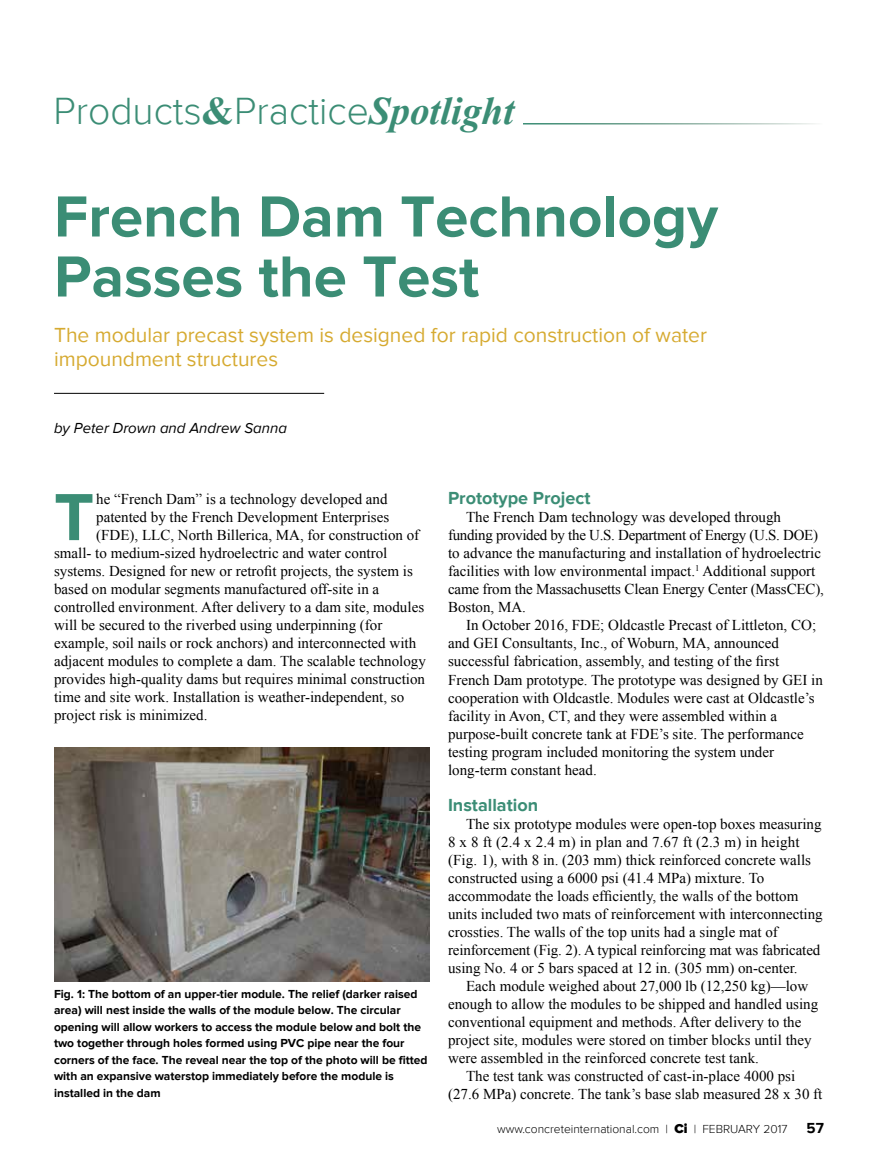
<style>
.page{position:relative;width:878px;height:1175px;background:#fff}
.page>*{position:absolute;margin:0;border:0;box-sizing:border-box;transform-origin:0 0}
.t1{font:700 69px "Proxima Nova";color:#3b8d75}
.t2{font:700 60px/60px "Proxima Nova";color:#3b8d75}
.t3{font:300 39px "Proxima Nova";color:#3b8d75}
.t4{font:21px/24px "Proxima Nova";color:#d6aa31}
.t5{font:700 18px "Proxima Nova";color:#3b8d75}
.t6{font:15px/18px "Times New Roman";color:#000}
.t7{font:italic 15px "Proxima Nova";color:#000}
.t8{font:700 15px "Proxima Nova";color:#000}
.t9{font:700 12px/16.5px "Proxima Nova";color:#000}
.t10{font:300 12px "Proxima Nova";color:#000}
.s1{font-family:"Times New Roman";font-weight:700}
.s2{font-family:"Times New Roman";font-weight:700;font-style:italic}
.s3{font-weight:900;font-size:13.5px}
</style>
<div class="page">
<hr style="left:54px;top:393px;width:270px;height:1px;background:#000">
<img style="left:54px;top:747px;width:376px;height:234px">
<h3 class="t3" style="left:53px;top:94px;width:462px">Products<span class="s1">&amp;</span>Practice<span class="s2">Spotlight</span></h3>
<h2 class="t2" style="left:54px;top:190px;width:665px">French Dam Technology<br>Passes the Test</h2>
<h3 class="t4" style="left:54px;top:324px;width:654px">The modular precast system is designed for rapid construction of water impoundment structures</h3>
<p class="t7" style="left:54px;top:421px;width:234px">by Peter Drown and Andrew Sanna</p>
<h1 class="t1" style="left:54px;top:488px;width:42px">T</h1>
<p class="t6" style="left:96px;top:491px;width:293px">he “French Dam” is a technology developed and</p>
<p class="t6" style="left:96px;top:509px;width:294px">patented by the French Development Enterprises</p>
<p class="t6" style="left:96px;top:527px;width:324px">(FDE), LLC, North Billerica, MA, for construction of</p>
<p class="t6" style="left:54px;top:545px;width:335px">small- to medium-sized hydroelectric and water control</p>
<p class="t6" style="left:54px;top:562px;width:360px">systems. Designed for new or retrofit projects, the system is</p>
<p class="t6" style="left:54px;top:581px;width:327px">based on modular segments manufactured off-site in a</p>
<p class="t6" style="left:54px;top:599px;width:371px">controlled environment. After delivery to a dam site, modules</p>
<p class="t6" style="left:54px;top:617px;width:330px">will be secured to the riverbed using underpinning (for</p>
<p class="t6" style="left:54px;top:635px;width:364px">example, soil nails or rock anchors) and interconnected with</p>
<p class="t6" style="left:54px;top:652px;width:373px">adjacent modules to complete a dam. The scalable technology</p>
<p class="t6" style="left:54px;top:671px;width:372px">provides high-quality dams but requires minimal construction</p>
<p class="t6" style="left:54px;top:689px;width:352px">time and site work. Installation is weather-independent, so</p>
<p class="t6" style="left:54px;top:706px;width:155px">project risk is minimized.</p>
<p class="t9" style="left:54px;top:986px;width:375px">Fig. 1: The bottom of an upper-tier module. The relief (darker raised area) will nest inside the walls of the module below. The circular opening will allow workers to access the module below and bolt the two together through holes formed using PVC pipe near the four corners of the face. The reveal near the top of the photo will be fitted with an expansive waterstop immediately before the module is installed in the dam</p>
<p class="t5" style="left:448px;top:491px;width:144px">Prototype Project</p>
<p class="t6" style="left:448px;top:508px;width:377px;text-indent:18px">The French Dam technology was developed through funding provided by the U.S. Department of Energy (U.S. DOE) to advance the manufacturing and installation of hydroelectric facilities with low environmental impact.<sup>1</sup> Additional support came from the Massachusetts Clean Energy Center (MassCEC), Boston, MA.</p>
<p class="t6" style="left:448px;top:617px;width:376px;text-indent:18px">In October 2016, FDE; Oldcastle Precast of Littleton, CO; and GEI Consultants, Inc., of Woburn, MA, announced successful fabrication, assembly, and testing of the first French Dam prototype. The prototype was designed by GEI in cooperation with Oldcastle. Modules were cast at Oldcastle’s facility in Avon, CT, and they were assembled within a purpose-built concrete tank at FDE’s site. The performance testing program included monitoring the system under long-term constant head.</p>
<p class="t5" style="left:448px;top:797px;width:92px">Installation</p>
<p class="t6" style="left:448px;top:814px;width:376px;text-indent:18px">The six prototype modules were open-top boxes measuring 8 x 8 ft (2.4 x 2.4 m) in plan and 7.67 ft (2.3 m) in height (Fig. 1), with 8 in. (203 mm) thick reinforced concrete walls constructed using a 6000 psi (41.4 MPa) mixture. To accommodate the loads efficiently, the walls of the bottom units included two mats of reinforcement with interconnecting crossties. The walls of the top units had a single mat of reinforcement (Fig. 2). A typical reinforcing mat was fabricated using No. 4 or 5 bars spaced at 12 in. (305 mm) on-center.</p>
<p class="t6" style="left:466px;top:977px;width:344px">Each module weighed about 27,000 lb (12,250 kg)—low</p>
<p class="t6" style="left:448px;top:995px;width:371px">enough to allow the modules to be shipped and handled using</p>
<p class="t6" style="left:448px;top:1013px;width:355px">conventional equipment and methods. After delivery to the</p>
<p class="t6" style="left:448px;top:1030px;width:365px">project site, modules were stored on timber blocks until they</p>
<p class="t6" style="left:448px;top:1049px;width:312px">were assembled in the reinforced concrete test tank.</p>
<p class="t6" style="left:466px;top:1066px;width:331px">The test tank was constructed of cast-in-place 4000 psi</p>
<p class="t6" style="left:448px;top:1084px;width:376px">(27.6 MPa) concrete. The tank’s base slab measured 28 x 30 ft</p>
<p class="t10" style="left:497px;top:1123px;width:292px">www.concreteinternational.com | <span class="s3">Ci</span> | FEBRUARY 2017</p>
<p class="t8" style="left:806px;top:1121px;width:19px">57</p>
</div>
